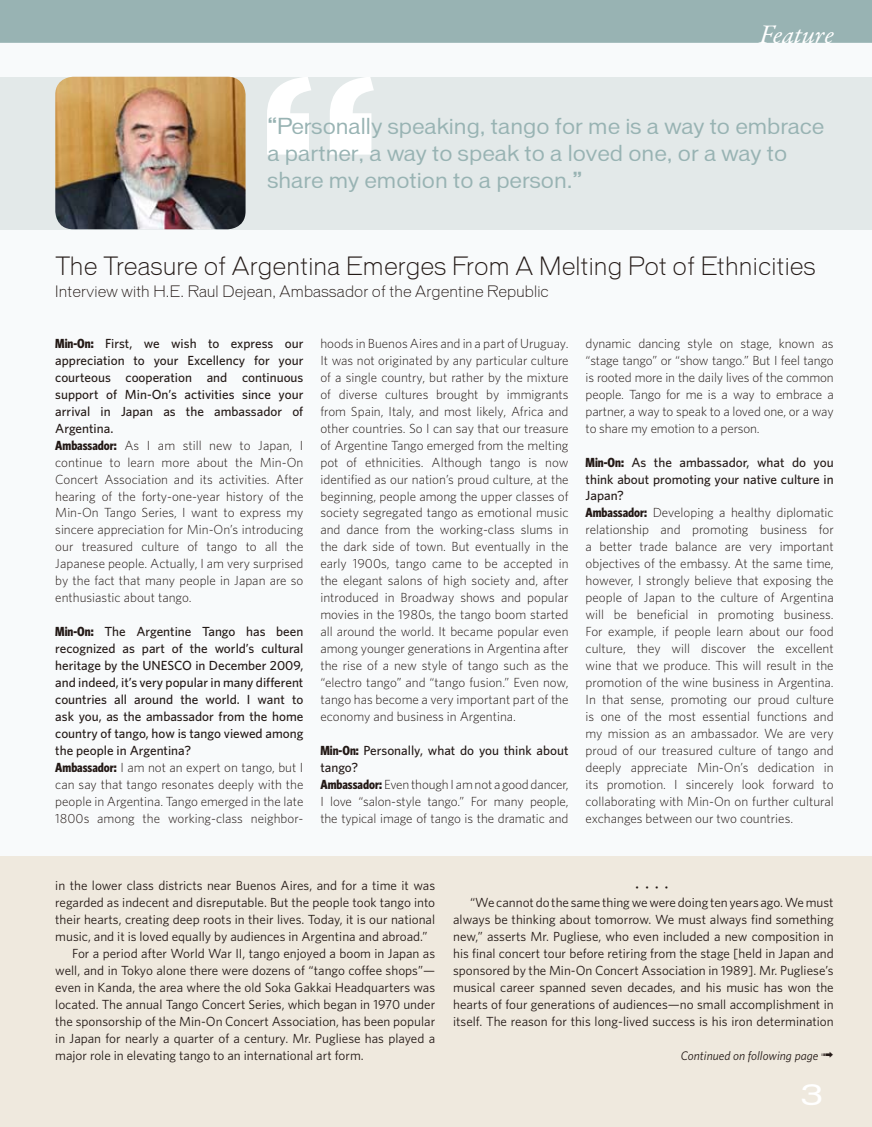
<style>
.page{position:relative;width:872px;height:1127px;background:#f8fafb}
.page>*{position:absolute;margin:0;border:0;box-sizing:border-box;transform-origin:0 0}
.t1{font:italic 27px "Garamond Premr Pro";letter-spacing:-.005em;color:#fff}
.t2{font:expanded 27px "Vonnes";color:#fff}
.t3{font:300 24px "Vonnes";letter-spacing:.01em;color:#231916}
.t4{font:21px/27px "Vonnes";color:#98b3b3}
.t5{font:300 15px "Vonnes";letter-spacing:.01em;color:#231916}
.t6{font:300 13.2px/17px "Whitney HTF";color:#231916}
.t7{font:13.2px/17px "Whitney HTF";color:#231916;text-align:justify}
.t8{font:500 13.2px/17px "Whitney HTF";color:#231916}
.t9{font:700 13.2px "Arno Pro";color:#231916}
.t10{font:italic 12.45px "Whitney HTF";color:#231916}
.s1{font-weight:700;font-stretch:condensed}
.s2{font-weight:500}
.s3{font-weight:300}
</style>
<div class="page">
<div style="left:0;top:856px;width:872px;height:271px;background:#efe9de"></div>
<div style="left:0;top:77px;width:872px;height:152px;background:#e3e9e9"></div>
<svg style="left:267px;top:77px;width:107px;height:78px"></svg>
<img style="left:55px;top:77px;width:190px;height:152px">
<div style="left:0;top:0;width:872px;height:43px;background:#98b3b3"></div>
<h1 class="t1" style="left:759px;top:17px;width:76px">Feature</h1>
<h3 class="t4" style="left:267px;top:113px;width:558px">“Personally speaking, tango for me is a way to embrace a partner, a way to speak to a loved one, or a way to share my emotion to a person.”</h3>
<h2 class="t3" style="left:55px;top:252px;width:762px">The Treasure of Argentina Emerges From A Melting Pot of Ethnicities</h2>
<p class="t5" style="left:55px;top:283px;width:495px">Interview with H.E. Raul Dejean, Ambassador of the Argentine Republic</p>
<p class="t6" style="left:55px;top:335px;width:250px"><span class="s1">Min-On:</span> <span class="s2">First, we wish to express our appreciation to your Excellency for your courteous cooperation and continuous support of Min-On’s activities since your arrival in Japan as the ambassador of Argentina.<br></span><span class="s1">Ambassador:</span> As I am still new to Japan, I continue to learn more about the Min-On Concert Association and its activities. After hearing of the forty-one-year history of the Min-On Tango Series, I want to express my sincere appreciation for Min-On’s introducing our treasured culture of tango to all the Japanese people. Actually, I am very surprised by the fact that many people in Japan are so enthusiastic about tango.</p>
<p class="t8" style="left:55px;top:623px;width:250px"><span class="s1">Min-On:</span> The Argentine Tango has been recognized as part of the world’s cultural heritage by the UNESCO in December 2009, and indeed, it’s very popular in many different countries all around the world. I want to ask you, as the ambassador from the home country of tango, how is tango viewed among the people in Argentina?<br><span class="s1">Ambassador:</span> <span class="s3">I am not an expert on tango, but I can say that tango resonates deeply with the people in Argentina. Tango emerged in the late 1800s among the working-class neighbor-</span></p>
<p class="t6" style="left:320px;top:335px;width:250px;text-align:justify">hoods in Buenos Aires and in a part of Uruguay.<br>It was not originated by any particular culture of a single country, but rather by the mixture of diverse cultures brought by immigrants from Spain, Italy, and most likely, Africa and other countries. So I can say that our treasure of Argentine Tango emerged from the melting pot of ethnicities. Although tango is now identified as our nation’s proud culture, at the beginning, people among the upper classes of society segregated tango as emotional music and dance from the working-class slums in the dark side of town. But eventually in the early 1900s, tango came to be accepted in the elegant salons of high society and, after introduced in Broadway shows and popular movies in the 1980s, the tango boom started all around the world. It became popular even among younger generations in Argentina after the rise of a new style of tango such as the “electro tango” and “tango fusion.” Even now, tango has become a very important part of the economy and business in Argentina.</p>
<p class="t6" style="left:320px;top:741px;width:250px"><span class="s1">Min-On:</span> <span class="s2">Personally, what do you think about tango?<br></span><span class="s1">Ambassador:</span> Even though I am not a good dancer, I love “salon-style tango.” For many people, the typical image of tango is the dramatic and</p>
<p class="t6" style="left:585px;top:335px;width:250px;text-align:justify">dynamic dancing style on stage, known as “stage tango” or “show tango.” But I feel tango is rooted more in the daily lives of the common people. Tango for me is a way to embrace a partner, a way to speak to a loved one, or a way to share my emotion to a person.</p>
<p class="t6" style="left:585px;top:453px;width:250px"><span class="s1">Min-On:</span> <span class="s2">As the ambassador, what do you think about promoting your native culture in Japan?<br></span><span class="s1">Ambassador:</span> Developing a healthy diplomatic relationship and promoting business for a better trade balance are very important objectives of the embassy. At the same time, however, I strongly believe that exposing the people of Japan to the culture of Argentina will be beneficial in promoting business.<br>For example, if people learn about our food culture, they will discover the excellent wine that we produce. This will result in the promotion of the wine business in Argentina.<br>In that sense, promoting our proud culture is one of the most essential functions and my mission as an ambassador. We are very proud of our treasured culture of tango and deeply appreciate Min-On’s dedication in its promotion. I sincerely look forward to collaborating with Min-On on further cultural exchanges between our two countries.</p>
<p class="t7" style="left:55px;top:877px;width:381px">in the lower class districts near Buenos Aires, and for a time it was</p>
<p class="t7" style="left:55px;top:894px;width:381px">regarded as indecent and disreputable. But the people took tango into</p>
<p class="t7" style="left:55px;top:911px;width:381px">their hearts, creating deep roots in their lives. Today, it is our national</p>
<p class="t7" style="left:55px;top:928px;width:374px">music, and it is loved equally by audiences in Argentina and abroad.”</p>
<p class="t7" style="left:72px;top:945px;width:364px">For a period after World War II, tango enjoyed a boom in Japan as</p>
<p class="t7" style="left:55px;top:962px;width:381px">well, and in Tokyo alone there were dozens of “tango coffee shops”—</p>
<p class="t7" style="left:55px;top:979px;width:381px">even in Kanda, the area where the old Soka Gakkai Headquarters was</p>
<p class="t7" style="left:55px;top:996px;width:381px">located. The annual Tango Concert Series, which began in 1970 under</p>
<p class="t7" style="left:55px;top:1013px;width:381px">the sponsorship of the Min-On Concert Association, has been popular</p>
<p class="t7" style="left:55px;top:1030px;width:381px">in Japan for nearly a quarter of a century. Mr. Pugliese has played a</p>
<p class="t7" style="left:55px;top:1046px;width:310px">major role in elevating tango to an international art form.</p>
<p class="t9" style="left:635px;top:879px;width:34px">····</p>
<p class="t7" style="left:453px;top:894px;width:382px;text-indent:17px">“We cannot do the same thing we were doing ten years ago. We must always be thinking about tomorrow. We must always find something new,” asserts Mr. Pugliese, who even included a new composition in his final concert tour before retiring from the stage [held in Japan and sponsored by the Min-On Concert Association in 1989]. Mr. Pugliese’s musical career spanned seven decades, and his music has won the hearts of four generations of audiences—no small accomplishment in itself. The reason for this long-lived success is his iron determination</p>
<p class="t10" style="left:681px;top:1048px;width:154px">Continued on following page ➟</p>
<h1 class="t2" style="left:800px;top:1078px;width:24px">3</h1>
</div>
